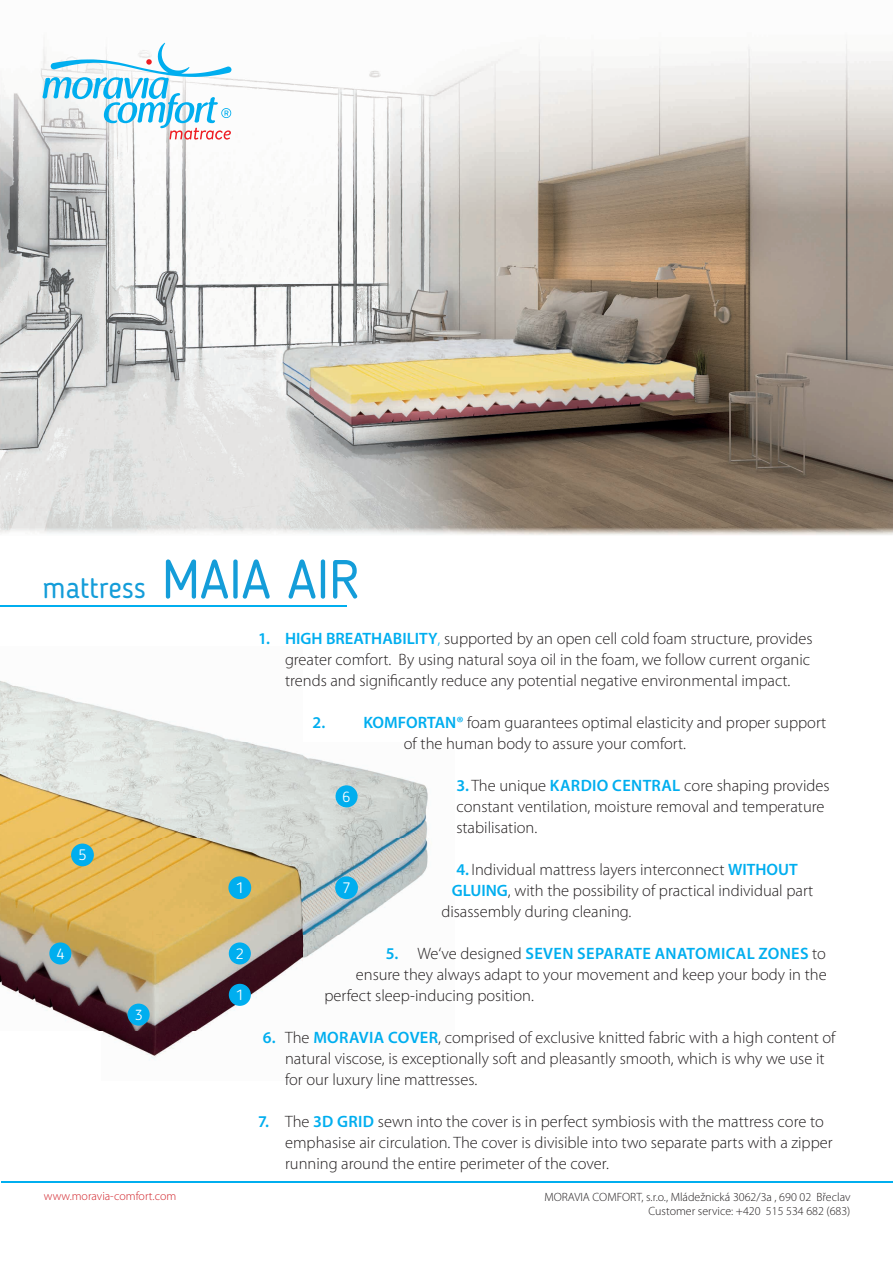
<style>
.page{position:relative;width:893px;height:1263px;background:#fff}
.page>*{position:absolute;margin:0;border:0;box-sizing:border-box;transform-origin:0 0}
.t1{font:30px "Blogger Sans";color:#149dd9}
.t2{font:300 16.5px/21px "Myriad Pro";color:#231f20}
.t3{font:600 16.5px "Myriad Pro";letter-spacing:.02em;color:#00aeef}
.t4{font:300 15px "Blogger Sans";color:#fff;scale:1.08 1}
.t5{font:300 14.55px "Blogger Sans";color:#fff;scale:1.08 1}
.t6{font:300 12px/13.5px "Myriad Pro";color:#231f20;text-align:right}
.t7{font:300 12px "Myriad Pro";color:#d1232a}
.s1{font-size:54px}
.s2{font-weight:600;color:#00aeef}
.s3{color:#00aeef}
.s4{font-weight:300;color:#231f20}
</style>
<div class="page">
<hr style="left:1px;top:1181px;width:892px;height:2px;background:#00aeef">
<img style="left:0;top:41px;width:893px;height:494px">
<svg style="left:43px;top:43px;width:188px;height:97px"></svg>
<hr style="left:0;top:605px;width:347px;height:2px;background:#00aeef">
<img style="left:0;top:681px;width:429px;height:379px">
<div style="left:229px;top:877px;width:21px;height:21px;background:#00aeef;border-radius:50%"></div>
<div style="left:228px;top:876px;width:23px;height:23px;border:2px solid #00aeef;border-radius:50%"></div>
<div style="left:230px;top:984px;width:20px;height:21px;background:#00aeef;border-radius:50%"></div>
<div style="left:229px;top:984px;width:22px;height:22px;border:1px solid #00aeef;border-radius:50%"></div>
<div style="left:230px;top:943px;width:20px;height:21px;background:#00aeef;border-radius:50%"></div>
<div style="left:229px;top:942px;width:22px;height:22px;border:1px solid #00aeef;border-radius:50%"></div>
<div style="left:128px;top:1004px;width:21px;height:21px;background:#00aeef;border-radius:50%"></div>
<div style="left:128px;top:1003px;width:22px;height:23px;border:1px solid #00aeef;border-radius:50%"></div>
<div style="left:50px;top:943px;width:21px;height:21px;background:#00aeef;border-radius:50%"></div>
<div style="left:49px;top:942px;width:22px;height:22px;border:1px solid #00aeef;border-radius:50%"></div>
<div style="left:72px;top:844px;width:21px;height:21px;background:#00aeef;border-radius:50%"></div>
<div style="left:71px;top:843px;width:23px;height:23px;border:2px solid #00aeef;border-radius:50%"></div>
<div style="left:336px;top:786px;width:21px;height:21px;background:#00aeef;border-radius:50%"></div>
<div style="left:336px;top:785px;width:22px;height:22px;border:1px solid #00aeef;border-radius:50%"></div>
<div style="left:336px;top:877px;width:21px;height:21px;background:#00aeef;border-radius:50%"></div>
<div style="left:335px;top:876px;width:23px;height:23px;border:2px solid #00aeef;border-radius:50%"></div>
<h1 class="t1" style="left:43px;top:570px;width:319px">mattress <span class="s1">MAIA AIR</span></h1>
<p class="t2" style="left:285px;top:628px;width:529px;text-indent:-27px"><span class="s2">1. HIGH BREATHABILITY</span><span class="s3">,</span> supported by an open cell cold foam structure, provides greater comfort. By using natural soya oil in the foam, we follow current organic trends and significantly reduce any potential negative environmental impact.</p>
<p class="t2" style="left:404px;top:712px;width:424px;text-indent:-92px"><span class="s2">2. KOMFORTAN®</span> foam guarantees optimal elasticity and proper support of the human body to assure your comfort.</p>
<p class="t2" style="left:456px;top:775px;width:375px"><span class="s2">3.</span> The unique <span class="s2">KARDIO CENTRAL</span> core shaping provides constant ventilation, moisture removal and temperature stabilisation.</p>
<p class="t2" style="left:456px;top:859px;width:343px"><span class="s2">4.</span> Individual mattress layers interconnect <span class="s2">WITHOUT</span></p>
<p class="t2" style="left:452px;top:880px;width:363px"><span class="s2">GLUING</span>, with the possibility of practical individual part</p>
<p class="t2" style="left:441px;top:901px;width:192px">disassembly during cleaning.</p>
<p class="t3" style="left:386px;top:943px;width:442px">5. <span class="s4">We‘ve designed</span> SEVEN SEPARATE ANATOMICAL ZONES <span class="s4">to</span></p>
<p class="t2" style="left:356px;top:964px;width:472px">ensure they always adapt to your movement and keep your body in the</p>
<p class="t2" style="left:324px;top:985px;width:211px">perfect sleep-inducing position.</p>
<p class="t2" style="left:285px;top:1027px;width:552px;text-indent:-22px"><span class="s2">6.</span> The <span class="s2">MORAVIA COVER</span>, comprised of exclusive knitted fabric with a high content of natural viscose, is exceptionally soft and pleasantly smooth, which is why we use it for our luxury line mattresses.</p>
<p class="t2" style="left:285px;top:1111px;width:549px;text-indent:-27px"><span class="s2">7.</span> The <span class="s2">3D GRID</span> sewn into the cover is in perfect symbiosis with the mattress core to emphasise air circulation. The cover is divisible into two separate parts with a zipper running around the entire perimeter of the cover.</p>
<p class="t5" style="left:343px;top:788px;width:9px">6</p>
<p class="t4" style="left:78px;top:846px;width:9px">5</p>
<p class="t4" style="left:236px;top:879px;width:9px">1</p>
<p class="t4" style="left:342px;top:879px;width:9px">7</p>
<p class="t5" style="left:236px;top:945px;width:9px">2</p>
<p class="t5" style="left:56px;top:945px;width:9px">4</p>
<p class="t5" style="left:236px;top:986px;width:9px">1</p>
<p class="t5" style="left:135px;top:1006px;width:9px">3</p>
<p class="t7" style="left:44px;top:1189px;width:134px">www.moravia-comfort.com</p>
<p class="t6" style="left:544px;top:1190px;width:307px">MORAVIA COMFORT, s.r.o., Mládežnická 3062/3a , 690 02 Břeclav<br>Customer service: +420 515 534 682 (683)</p>
</div>
